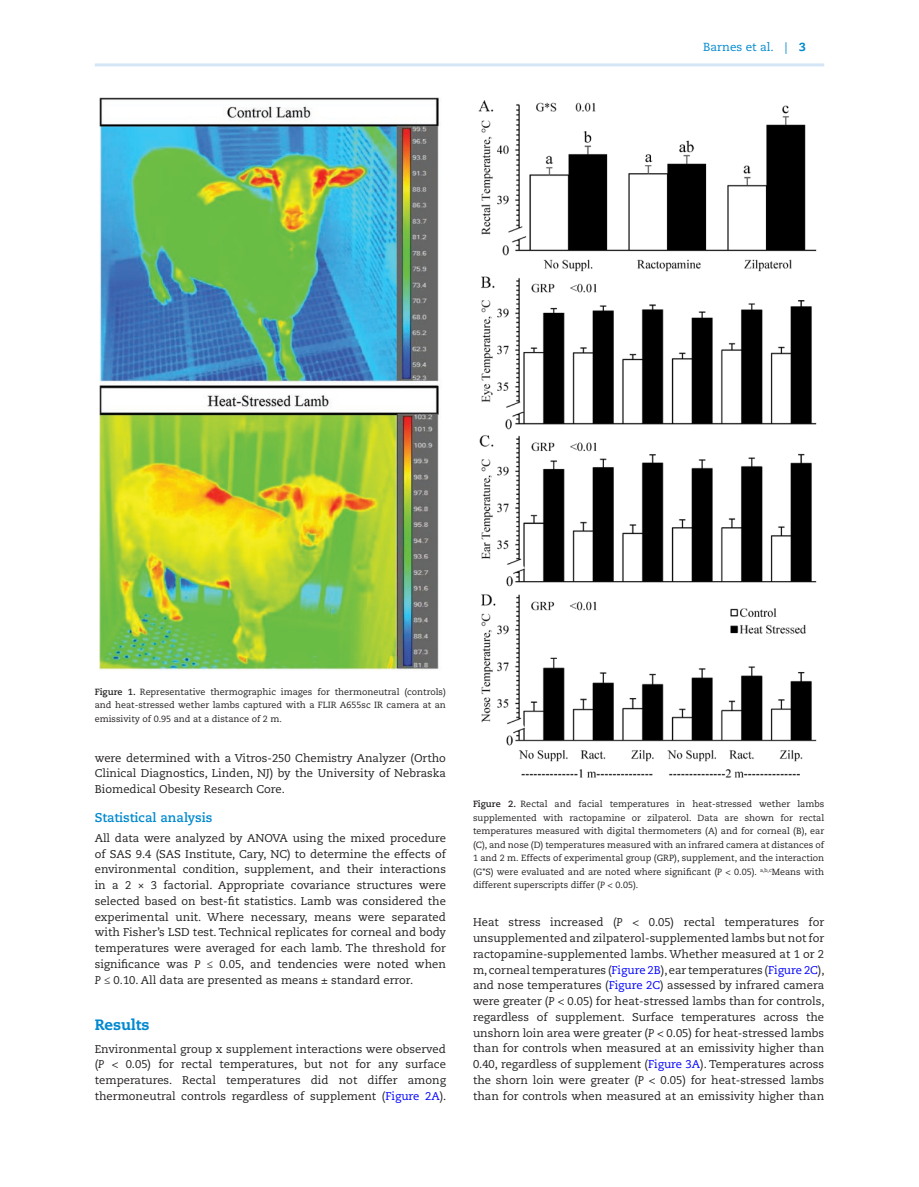
<style>
.page{position:relative;width:919px;height:1187px;background:#fff}
.page>*{position:absolute;margin:0;border:0;box-sizing:border-box;transform-origin:0 0}
.t1{font:800 15px "Caecilia LT Std";color:#0089cf}
.t2{font:700 12.75px "Caecilia LT Std";color:#0089cf}
.t3{font:11.7px "Caecilia LT Std";color:#0089cf}
.t4{font:11.25px/15.8px "Caecilia LT Std";color:#231f20;text-align:justify}
.t5{font:9px/13.5px "Caecilia LT Std";color:#231f20;text-align:justify}
.s1{font-weight:800}
.s2{font-weight:700}
.s3{font-family:"Gandhari Unicode"}
.s4{font-style:italic}
.s5{color:#00f}
</style>
<div class="page">
<hr style="left:95px;top:63px;width:729px;height:3px;background:#d4e6f6">
<img style="left:100px;top:98px;width:339px;height:572px">
<img style="left:478px;top:100px;width:339px;height:678px">
<p class="t3" style="left:703px;top:41px;width:104px">Barnes et al. | <span class="s1">3</span></p>
<p class="t5" style="left:95px;top:685px;width:352px"><span class="s2">Figure 1.</span> Representative thermographic images for thermoneutral (controls) and heat-stressed wether lambs captured with a FLIR A655sc IR camera at an emissivity of 0.95 and at a distance of 2 m.</p>
<p class="t4" style="left:95px;top:749px;width:353px">were determined with a Vitros-250 Chemistry Analyzer (Ortho Clinical Diagnostics, Linden, NJ) by the University of Nebraska Biomedical Obesity Research Core.</p>
<p class="t2" style="left:95px;top:809px;width:119px">Statistical analysis</p>
<p class="t4" style="left:95px;top:830px;width:353px">All data were analyzed by ANOVA using the mixed procedure of SAS 9.4 (SAS Institute, Cary, NC) to determine the effects of environmental condition, supplement, and their interactions in a 2 <span class="s3">×</span> 3 factorial. Appropriate covariance structures were selected based on best-fit statistics. Lamb was considered the experimental unit. Where necessary, means were separated with Fisher’s LSD test. Technical replicates for corneal and body temperatures were averaged for each lamb. The threshold for significance was <span class="s4">P</span> ≤ 0.05, and tendencies were noted when <span class="s4">P</span> ≤ 0.10. All data are presented as means ± standard error.</p>
<h1 class="t1" style="left:95px;top:1015px;width:56px">Results</h1>
<p class="t4" style="left:95px;top:1040px;width:353px">Environmental group x supplement interactions were observed (<span class="s4">P</span> &lt; 0.05) for rectal temperatures, but not for any surface temperatures. Rectal temperatures did not differ among thermoneutral controls regardless of supplement (<span class="s5">Figure 2A</span>).</p>
<p class="t5" style="left:473px;top:797px;width:353px"><span class="s2">Figure 2.</span> Rectal and facial temperatures in heat-stressed wether lambs supplemented with ractopamine or zilpaterol. Data are shown for rectal temperatures measured with digital thermometers (A) and for corneal (B), ear (C), and nose (D) temperatures measured with an infrared camera at distances of 1 and 2 m. Effects of experimental group (GRP), supplement, and the interaction (G*S) were evaluated and are noted where significant (<span class="s4">P</span> &lt; 0.05). <sup>a,b,c</sup>Means with different superscripts differ (<span class="s4">P</span> &lt; 0.05).</p>
<p class="t4" style="left:473px;top:914px;width:353px">Heat stress increased (<span class="s4">P</span> &lt; 0.05) rectal temperatures for unsupplemented and zilpaterol-supplemented lambs but not for ractopamine-supplemented lambs. Whether measured at 1 or 2 m, corneal temperatures (<span class="s5">Figure 2B</span>), ear temperatures (<span class="s5">Figure 2C</span>), and nose temperatures (<span class="s5">Figure 2C</span>) assessed by infrared camera were greater (<span class="s4">P</span> &lt; 0.05) for heat-stressed lambs than for controls, regardless of supplement. Surface temperatures across the unshorn loin area were greater (<span class="s4">P</span> &lt; 0.05) for heat-stressed lambs than for controls when measured at an emissivity higher than 0.40, regardless of supplement (<span class="s5">Figure 3A</span>). Temperatures across the shorn loin were greater (<span class="s4">P</span> &lt; 0.05) for heat-stressed lambs than for controls when measured at an emissivity higher than</p>
</div>
